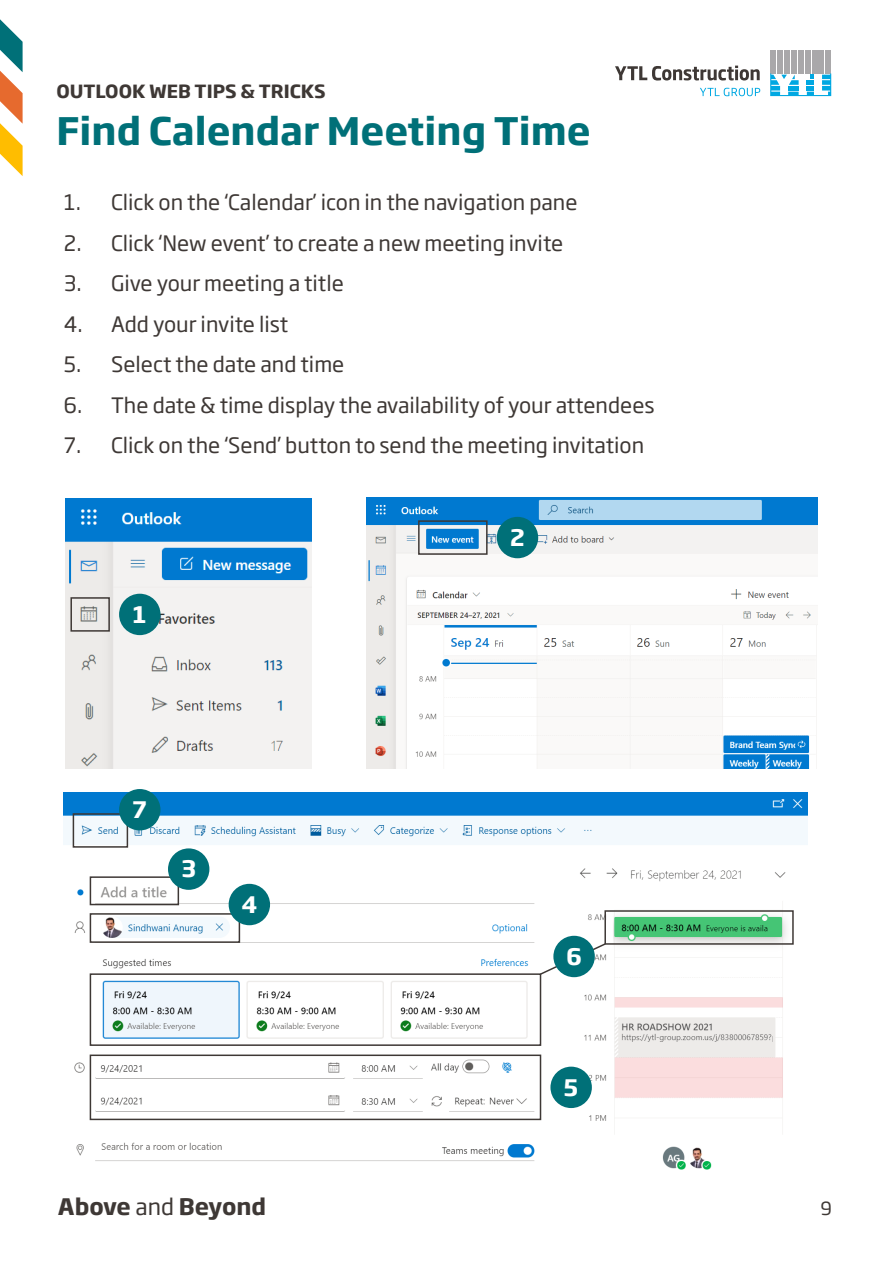
<style>
.page{position:relative;width:893px;height:1263px;background:#fff}
.page>*{position:absolute;margin:0;border:0;box-sizing:border-box;transform-origin:0 0}
.t1{font:700 37.5px "Soho Gothic Pro";color:#007078}
.t2{font:700 22.5px "Soho Gothic Pro";color:#3e3835}
.t3{font:700 22.5px "Soho Gothic Pro";color:#fff}
.t4{font:21px "Soho Gothic Pro";color:#3e3835}
.t5{font:700 18px "Soho Gothic Pro";color:#3e3835}
.t6{font:18px "Soho Gothic Pro";color:#3e3835}
.s1{font-weight:400}
</style>
<div class="page">
<svg style="left:0;top:19px;width:23px;height:157px"></svg>
<img style="left:64px;top:792px;width:744px;height:378px">
<img style="left:66px;top:499px;width:246px;height:270px">
<div style="left:70px;top:597px;width:40px;height:35px;border:2px solid #3e3835"></div>
<div style="left:119px;top:594px;width:41px;height:41px;background:#007078;border-radius:50%"></div>
<img style="left:366px;top:497px;width:452px;height:272px">
<div style="left:418px;top:520px;width:70px;height:35px;border:2px solid #3e3835"></div>
<div style="left:497px;top:517px;width:41px;height:41px;background:#007078;border-radius:50%"></div>
<div style="left:73px;top:813px;width:55px;height:35px;border:2px solid #3e3835"></div>
<div style="left:119px;top:789px;width:41px;height:41px;background:#007078;border-radius:50%"></div>
<div style="left:90px;top:876px;width:89px;height:29px;border:2px solid #3e3835"></div>
<div style="left:168px;top:848px;width:41px;height:42px;background:#007078;border-radius:50%"></div>
<div style="left:90px;top:913px;width:150px;height:30px;border:2px solid #3e3835"></div>
<div style="left:229px;top:884px;width:41px;height:41px;background:#007078;border-radius:50%"></div>
<div style="left:90px;top:1054px;width:451px;height:66px;border:2px solid #3e3835"></div>
<div style="left:550px;top:1067px;width:42px;height:41px;background:#007078;border-radius:50%"></div>
<div style="left:90px;top:973px;width:451px;height:73px;border:2px solid #3e3835"></div>
<div style="left:604px;top:910px;width:190px;height:35px;border:2px solid #3e3835"></div>
<svg style="left:538px;top:942px;width:69px;height:34px"></svg>
<div style="left:553px;top:936px;width:42px;height:41px;background:#007078;border-radius:50%"></div>
<svg style="left:770px;top:50px;width:62px;height:47px"></svg>
<div style="left:825px;top:50px;width:6px;height:24px;background:#a9a8aa"></div>
<div style="left:770px;top:50px;width:6px;height:24px;background:#a9a8aa"></div>
<div style="left:777px;top:50px;width:6px;height:24px;background:#a9a8aa"></div>
<div style="left:784px;top:50px;width:6px;height:24px;background:#a9a8aa"></div>
<div style="left:791px;top:50px;width:6px;height:24px;background:#a9a8aa"></div>
<div style="left:798px;top:50px;width:6px;height:24px;background:#a9a8aa"></div>
<div style="left:805px;top:50px;width:5px;height:24px;background:#a9a8aa"></div>
<div style="left:812px;top:50px;width:5px;height:24px;background:#a9a8aa"></div>
<div style="left:818px;top:50px;width:6px;height:24px;background:#a9a8aa"></div>
<svg style="left:770px;top:74px;width:61px;height:22px"></svg>
<svg style="left:700px;top:88px;width:60px;height:8px"></svg>
<svg style="left:615px;top:66px;width:145px;height:15px"></svg>
<p class="t5" style="left:56px;top:77px;width:271px">OUTLOOK WEB TIPS &amp; TRICKS</p>
<h1 class="t1" style="left:56px;top:101px;width:536px">Find Calendar Meeting Time</h1>
<p class="t4" style="left:64px;top:186px;width:515px">1. Click on the ‘Calendar’ icon in the navigation pane</p>
<p class="t4" style="left:64px;top:227px;width:501px">2. Click ‘New event’ to create a new meeting invite</p>
<p class="t4" style="left:64px;top:267px;width:281px">3. Give your meeting a title</p>
<p class="t4" style="left:64px;top:308px;width:226px">4. Add your invite list</p>
<p class="t4" style="left:64px;top:348px;width:282px">5. Select the date and time</p>
<p class="t4" style="left:64px;top:389px;width:592px">6. The date &amp; time display the availability of your attendees</p>
<p class="t4" style="left:64px;top:429px;width:582px">7. Click on the ‘Send’ button to send the meeting invitation</p>
<p class="t3" style="left:133px;top:596px;width:15px">1</p>
<p class="t3" style="left:133px;top:792px;width:16px">7</p>
<p class="t3" style="left:181px;top:851px;width:16px">3</p>
<p class="t3" style="left:241px;top:887px;width:17px">4</p>
<p class="t3" style="left:510px;top:520px;width:16px">2</p>
<p class="t3" style="left:566px;top:938px;width:17px">6</p>
<p class="t3" style="left:564px;top:1069px;width:16px">5</p>
<p class="t2" style="left:58px;top:1189px;width:210px">Above <span class="s1">and</span> Beyond</p>
<p class="t6" style="left:821px;top:1195px;width:13px">9</p>
</div>
